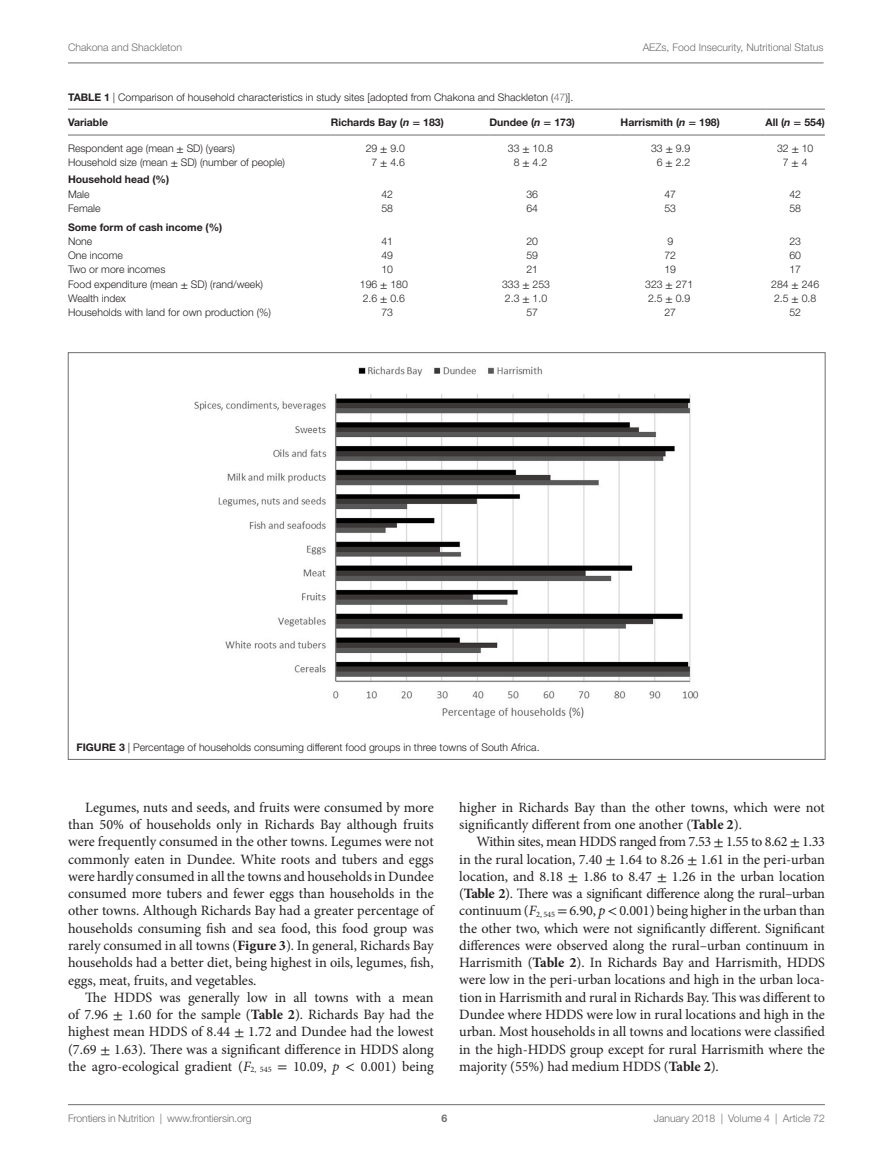
<style>
.page{position:relative;width:893px;height:1170px;background:#fff}
.page>*{position:absolute;margin:0;border:0;box-sizing:border-box;transform-origin:0 0}
.t1{font:14.25px/17.2px "Minion Pro";color:#231f20;text-align:justify}
.t2{font:300 10.5px "Helvetica Neue LT Std";color:#231f20}
.t3{font:300 10.5px "Helvetica Neue LT Std";color:#6c6d70}
.t4{font:700 10.5px "Helvetica Neue LT Std";color:#231f20}
.t5{font:700 10.5px "Helvetica Neue LT Std";color:#6c6d70}
.s1{font-weight:700}
.s2{color:#6c6d70}
.s3{font-style:italic}
.s4{font-family:"STIX General"}
.s5{font-family:"STIX General";font-weight:400}
</style>
<div class="page">
<img style="left:194px;top:366px;width:505px;height:353px">
<hr style="left:68px;top:109px;width:263px;height:1px;background:#6c6d70">
<hr style="left:68px;top:135px;width:263px;height:1px;background:#6c6d70">
<hr style="left:331px;top:109px;width:158px;height:1px;background:#6c6d70">
<hr style="left:331px;top:135px;width:158px;height:1px;background:#6c6d70">
<hr style="left:489px;top:109px;width:132px;height:1px;background:#6c6d70">
<hr style="left:489px;top:135px;width:132px;height:1px;background:#6c6d70">
<hr style="left:621px;top:109px;width:144px;height:1px;background:#6c6d70">
<hr style="left:621px;top:135px;width:144px;height:1px;background:#6c6d70">
<hr style="left:765px;top:109px;width:60px;height:1px;background:#6c6d70">
<hr style="left:765px;top:135px;width:60px;height:1px;background:#6c6d70">
<hr style="left:68px;top:63px;width:756px;height:1px;background:#6c6d70">
<hr style="left:68px;top:1104px;width:757px;height:1px;background:#6c6d70">
<p class="t3" style="left:68px;top:41px;width:115px">Chakona and Shackleton</p>
<p class="t3" style="left:643px;top:41px;width:182px">AEZs, Food Insecurity, Nutritional Status</p>
<p class="t2" style="left:68px;top:90px;width:507px"><span class="s1">Table 1</span> | Comparison of household characteristics in study sites [adopted from Chakona and Shackleton (<span class="s2">47</span>)].</p>
<p class="t4" style="left:68px;top:115px;width:42px">Variable</p>
<p class="t4" style="left:331px;top:116px;width:115px">Richards Bay (<span class="s3">n</span> <span class="s4">=</span> 183)</p>
<p class="t4" style="left:489px;top:116px;width:87px">Dundee (<span class="s3">n</span> <span class="s4">=</span> 173)</p>
<p class="t4" style="left:621px;top:116px;width:101px">Harrismith (<span class="s3">n</span> <span class="s4">=</span> 198)</p>
<p class="t4" style="left:766px;top:116px;width:61px">All (<span class="s3">n</span> <span class="s4">=</span> 554)</p>
<p class="t2" style="left:68px;top:142px;width:169px">Respondent age (mean <span class="s5">±</span> SD) (years)</p>
<p class="t2" style="left:366px;top:142px;width:41px">29 <span class="s5">±</span> 9.0</p>
<p class="t2" style="left:508px;top:142px;width:47px">33 <span class="s5">±</span> 10.8</p>
<p class="t2" style="left:651px;top:142px;width:41px">33 <span class="s5">±</span> 9.9</p>
<p class="t2" style="left:777px;top:142px;width:38px">32 <span class="s5">±</span> 10</p>
<p class="t2" style="left:68px;top:156px;width:219px">Household size (mean <span class="s5">±</span> SD) (number of people)</p>
<p class="t2" style="left:371px;top:156px;width:35px">7 <span class="s5">±</span> 4.6</p>
<p class="t2" style="left:514px;top:156px;width:35px">8 <span class="s5">±</span> 4.2</p>
<p class="t2" style="left:657px;top:156px;width:35px">6 <span class="s5">±</span> 2.2</p>
<p class="t2" style="left:783px;top:156px;width:26px">7 <span class="s5">±</span> 4</p>
<p class="t4" style="left:68px;top:173px;width:103px">Household head (%)</p>
<p class="t2" style="left:68px;top:187px;width:23px">Male</p>
<p class="t2" style="left:381px;top:187px;width:13px">42</p>
<p class="t2" style="left:526px;top:187px;width:13px">36</p>
<p class="t2" style="left:664px;top:187px;width:13px">47</p>
<p class="t2" style="left:789px;top:187px;width:13px">42</p>
<p class="t2" style="left:68px;top:202px;width:34px">Female</p>
<p class="t2" style="left:381px;top:202px;width:13px">58</p>
<p class="t2" style="left:526px;top:202px;width:13px">64</p>
<p class="t2" style="left:664px;top:202px;width:13px">53</p>
<p class="t2" style="left:789px;top:202px;width:13px">58</p>
<p class="t4" style="left:68px;top:220px;width:156px">Some form of cash income (%)</p>
<p class="t2" style="left:68px;top:235px;width:26px">None</p>
<p class="t2" style="left:381px;top:235px;width:13px">41</p>
<p class="t2" style="left:526px;top:235px;width:13px">20</p>
<p class="t2" style="left:667px;top:235px;width:7px">9</p>
<p class="t2" style="left:789px;top:235px;width:13px">23</p>
<p class="t2" style="left:68px;top:249px;width:56px">One income</p>
<p class="t2" style="left:381px;top:249px;width:13px">49</p>
<p class="t2" style="left:526px;top:249px;width:13px">59</p>
<p class="t2" style="left:664px;top:249px;width:13px">72</p>
<p class="t2" style="left:789px;top:249px;width:13px">60</p>
<p class="t2" style="left:68px;top:263px;width:99px">Two or more incomes</p>
<p class="t2" style="left:381px;top:263px;width:13px">10</p>
<p class="t2" style="left:526px;top:263px;width:13px">21</p>
<p class="t2" style="left:664px;top:263px;width:13px">19</p>
<p class="t2" style="left:789px;top:263px;width:13px">17</p>
<p class="t2" style="left:68px;top:277px;width:197px">Food expenditure (mean <span class="s5">±</span> SD) (rand/week)</p>
<p class="t2" style="left:360px;top:277px;width:50px">196 <span class="s5">±</span> 180</p>
<p class="t2" style="left:502px;top:277px;width:50px">333 <span class="s5">±</span> 253</p>
<p class="t2" style="left:645px;top:277px;width:50px">323 <span class="s5">±</span> 271</p>
<p class="t2" style="left:771px;top:277px;width:50px">284 <span class="s5">±</span> 246</p>
<p class="t2" style="left:68px;top:292px;width:59px">Wealth index</p>
<p class="t2" style="left:363px;top:292px;width:44px">2.6 <span class="s5">±</span> 0.6</p>
<p class="t2" style="left:505px;top:292px;width:44px">2.3 <span class="s5">±</span> 1.0</p>
<p class="t2" style="left:648px;top:292px;width:44px">2.5 <span class="s5">±</span> 0.9</p>
<p class="t2" style="left:774px;top:292px;width:44px">2.5 <span class="s5">±</span> 0.8</p>
<p class="t2" style="left:68px;top:306px;width:205px">Households with land for own production (%)</p>
<p class="t2" style="left:381px;top:306px;width:13px">73</p>
<p class="t2" style="left:526px;top:306px;width:13px">57</p>
<p class="t2" style="left:664px;top:306px;width:13px">27</p>
<p class="t2" style="left:789px;top:306px;width:13px">52</p>
<p class="t2" style="left:77px;top:740px;width:464px"><span class="s1">Figure 3</span> | Percentage of households consuming different food groups in three towns of South Africa.</p>
<p class="t1" style="left:68px;top:798px;width:367px;text-indent:17px">Legumes, nuts and seeds, and fruits were consumed by more than 50% of households only in Richards Bay although fruits were frequently consumed in the other towns. Legumes were not commonly eaten in Dundee. White roots and tubers and eggs were hardly consumed in all the towns and households in Dundee consumed more tubers and fewer eggs than households in the other towns. Although Richards Bay had a greater percentage of households consuming fish and sea food, this food group was rarely consumed in all towns (<span class="s1">Figure 3</span>). In general, Richards Bay households had a better diet, being highest in oils, legumes, fish, eggs, meat, fruits, and vegetables.</p>
<p class="t1" style="left:68px;top:988px;width:367px;text-indent:17px">The HDDS was generally low in all towns with a mean of 7.96 <span class="s4">±</span> 1.60 for the sample (<span class="s1">Table 2</span>). Richards Bay had the highest mean HDDS of 8.44 <span class="s4">±</span> 1.72 and Dundee had the lowest (7.69 <span class="s4">±</span> 1.63). There was a significant difference in HDDS along the agro-ecological gradient (<span class="s3">F</span><sub>2,</sub> <sub>545</sub> <span class="s4">=</span> 10.09, <span class="s3">p</span> <span class="s4">&lt;</span> 0.001) being</p>
<p class="t1" style="left:459px;top:798px;width:367px">higher in Richards Bay than the other towns, which were not significantly different from one another (<span class="s1">Table 2</span>).</p>
<p class="t1" style="left:459px;top:833px;width:367px;text-indent:17px">Within sites, mean HDDS ranged from 7.53 <span class="s4">±</span> 1.55 to 8.62 <span class="s4">±</span> 1.33 in the rural location, 7.40 <span class="s4">±</span> 1.64 to 8.26 <span class="s4">±</span> 1.61 in the peri-urban location, and 8.18 <span class="s4">±</span> 1.86 to 8.47 <span class="s4">±</span> 1.26 in the urban location (<span class="s1">Table 2</span>). There was a significant difference along the rural–urban continuum (<span class="s3">F</span><sub>2,</sub> <sub>545</sub> <span class="s4">=</span> 6.90, <span class="s3">p</span> <span class="s4">&lt;</span> 0.001) being higher in the urban than the other two, which were not significantly different. Significant differences were observed along the rural–urban continuum in Harrismith (<span class="s1">Table 2</span>). In Richards Bay and Harrismith, HDDS were low in the peri-urban locations and high in the urban loca&shy;tion in Harrismith and rural in Richards Bay. This was different to Dundee where HDDS were low in rural locations and high in the urban. Most households in all towns and locations were classified in the high-HDDS group except for rural Harrismith where the majority (55%) had medium HDDS (<span class="s1">Table 2</span>).</p>
<p class="t3" style="left:68px;top:1111px;width:185px">Frontiers in Nutrition | www.frontiersin.org</p>
<p class="t3" style="left:654px;top:1111px;width:173px">January 2018 | Volume 4 | Article 72</p>
<p class="t5" style="left:441px;top:1111px;width:7px">6</p>
</div>
